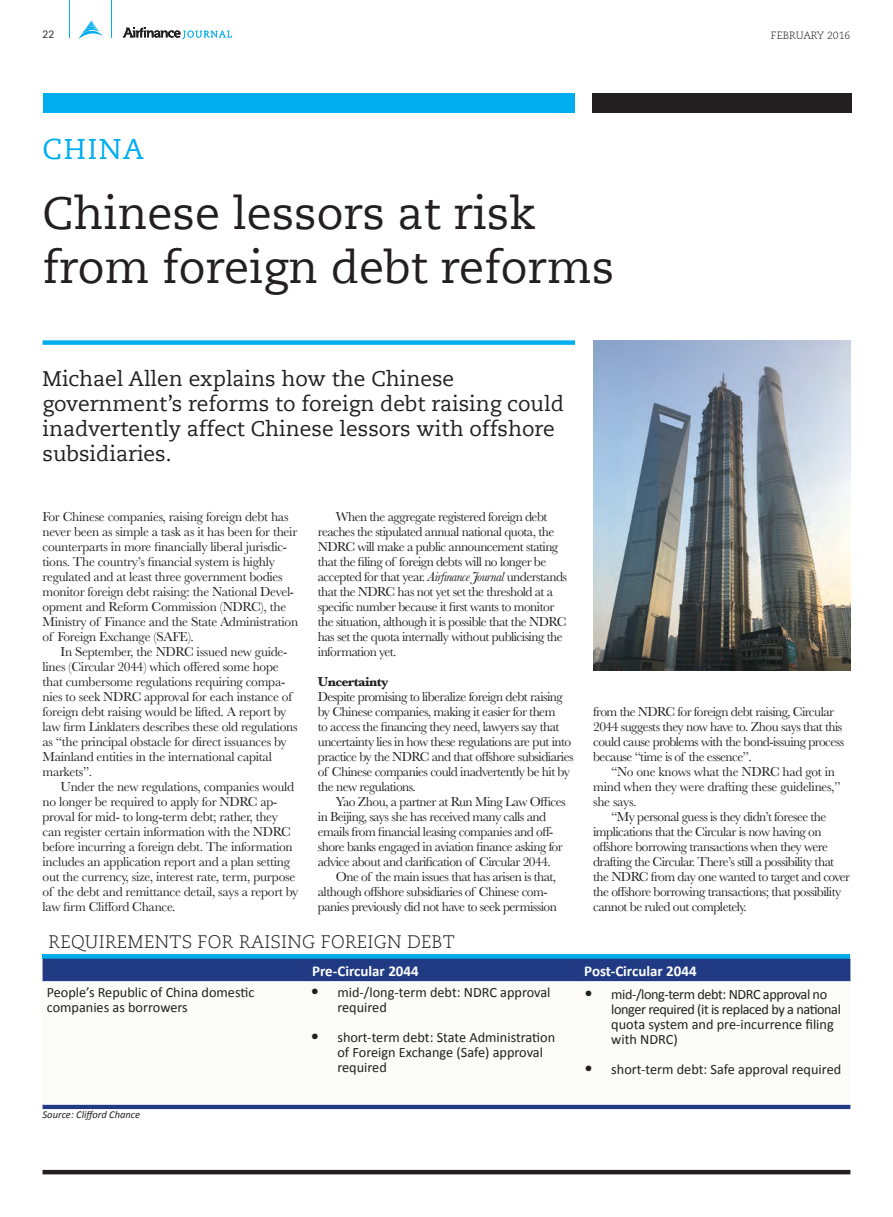
<style>
.page{position:relative;width:893px;height:1217px;background:#fff}
.page>*{position:absolute;margin:0;border:0;box-sizing:border-box;transform-origin:0 0}
.t1{font:45px "Caecilia LT Std";color:#231f20}
.t2{font:28.5px "Caecilia LT Std";letter-spacing:.06em;color:#00aeef}
.A_text_indent{font:21px/25.2px "Caecilia LT Std";color:#231f20}
.Data_top{font:300 18px "Caecilia LT Std";letter-spacing:.015em;color:#231f20}
.t3{font:700 15px "Calibri";color:#fff}
.t4{font:14.25px/15px "Calibri";color:#231f20}
.t5{font:14.25px/15px "Calibri";letter-spacing:-.03em;color:#231f20}
.A_text_indent-2{font:13.5px/15px "Baskerville";letter-spacing:-.04em;color:#231f20}
.A_text_indent-3{font:13.5px/15px "Baskerville";letter-spacing:-.02em;color:#231f20}
.A_text_indent-4{font:700 13.5px "Baskerville";letter-spacing:-.04em;color:#231f20}
.t6{font:italic 10.5px "Calibri";color:#231f20}
.t7{font:300 10.5px "Caecilia LT";color:#231f20}
.t8{font:10.5px "Caecilia LT Std";color:#231f20}
.s1{font-style:italic}
.s2{font-size:18px}
</style>
<div class="page">
<svg style="left:79px;top:20px;width:24px;height:19px"></svg>
<hr style="left:69px;top:0;width:1px;height:38px;background:#00aeef">
<hr style="left:111px;top:0;width:1px;height:38px;background:#00aeef">
<svg style="left:123px;top:28px;width:109px;height:11px"></svg>
<div style="left:43px;top:1169px;width:807px;height:5px;background:#231f20"></div>
<div style="left:44px;top:94px;width:531px;height:19px;background:#00aeef"></div>
<div style="left:592px;top:94px;width:259px;height:19px;background:#231f20"></div>
<div style="left:43px;top:340px;width:532px;height:5px;background:#00aeef"></div>
<div style="left:43px;top:953px;width:807px;height:5px;background:#00aeef"></div>
<svg style="left:43px;top:958px;width:807px;height:150px;background:#26438a"></svg>
<svg style="left:43px;top:982px;width:807px;height:122px"></svg>
<hr style="left:43px;top:980px;width:263px;height:2px;background:#fbfbfa">
<hr style="left:306px;top:980px;width:272px;height:2px;background:#fbfbfa">
<hr style="left:578px;top:980px;width:272px;height:2px;background:#fbfbfa">
<img style="left:593px;top:340px;width:257px;height:330px">
<p class="t8" style="left:43px;top:28px;width:13px">22</p>
<p class="t7" style="left:771px;top:29px;width:81px">FEBRUARY 2016</p>
<p class="t2" style="left:43px;top:133px;width:103px">CHINA</p>
<p class="t1" style="left:43px;top:187px;width:495px">Chinese lessors at risk</p>
<p class="t1" style="left:43px;top:241px;width:573px">from foreign debt reforms</p>
<p class="A_text_indent" style="left:43px;top:366px;width:413px">Michael Allen explains how the Chinese</p>
<p class="A_text_indent" style="left:43px;top:391px;width:523px">government’s reforms to foreign debt raising could inadvertently affect Chinese lessors with offshore</p>
<p class="A_text_indent" style="left:43px;top:441px;width:131px">subsidiaries.</p>
<p class="A_text_indent-3" style="left:43px;top:509px;width:257px">For Chinese companies, raising foreign debt has never been as simple a task as it has been for their counterparts in more financially liberal jurisdic&shy;tions. The country’s financial system is highly regulated and at least three government bodies monitor foreign debt raising: the National Devel&shy;opment and Reform Commission (NDRC), the Ministry of Finance and the State Administration of Foreign Exchange (SAFE).</p>
<p class="A_text_indent-3" style="left:43px;top:644px;width:257px;text-indent:18px">In September, the NDRC issued new guide&shy;lines (Circular 2044) which offered some hope that cumbersome regulations requiring compa&shy;nies to seek NDRC approval for each instance of foreign debt raising would be lifted. A report by law firm Linklaters describes these old regulations as “the principal obstacle for direct issuances by Mainland entities in the international capital markets”.</p>
<p class="A_text_indent-3" style="left:43px;top:779px;width:257px;text-indent:18px">Under the new regulations, companies would no longer be required to apply for NDRC ap&shy;proval for mid- to long-term debt; rather, they can register certain information with the NDRC before incurring a foreign debt. The information includes an application report and a plan setting out the currency, size, interest rate, term, purpose of the debt and remittance detail, says a report by law firm Clifford Chance.</p>
<p class="A_text_indent-2" style="left:318px;top:509px;width:251px;text-indent:18px">When the aggregate registered foreign debt reaches the stipulated annual national quota, the NDRC will make a public announcement stating that the filing of foreign debts will no longer be accepted for that year. <span class="s1">Airfinance Journal</span> understands that the NDRC has not yet set the threshold at a specific number because it first wants to monitor the situation, although it is possible that the NDRC has set the quota internally without publicising the information yet.</p>
<p class="A_text_indent-4" style="left:318px;top:671px;width:72px">Uncertainty</p>
<p class="A_text_indent-2" style="left:318px;top:689px;width:257px">Despite promising to liberalize foreign debt raising by Chinese companies, making it easier for them<br>to access the financing they need, lawyers say that uncertainty lies in how these regulations are put into practice by the NDRC and that offshore subsidiaries of Chinese companies could inadvertently be hit by the new regulations.</p>
<p class="A_text_indent-2" style="left:318px;top:794px;width:249px;text-indent:18px">Yao Zhou, a partner at Run Ming Law Offices in Beijing, says she has received many calls and emails from financial leasing companies and off&shy;shore banks engaged in aviation finance asking for advice about and clarification of Circular 2044.</p>
<p class="A_text_indent-2" style="left:318px;top:869px;width:241px;text-indent:18px">One of the main issues that has arisen is that, although offshore subsidiaries of Chinese com&shy;panies previously did not have to seek permission</p>
<p class="A_text_indent-2" style="left:593px;top:704px;width:253px">from the NDRC for foreign debt raising, Circular 2044 suggests they now have to. Zhou says that this could cause problems with the bond-issuing process because “time is of the essence”.</p>
<p class="A_text_indent-3" style="left:593px;top:764px;width:249px;text-indent:18px">“No one knows what the NDRC had got in mind when they were drafting these guidelines,” she says.</p>
<p class="A_text_indent-2" style="left:593px;top:809px;width:258px;text-indent:18px">“My personal guess is they didn’t foresee the implications that the Circular is now having on offshore borrowing transactions when they were drafting the Circular. There’s still a possibility that the NDRC from day one wanted to target and cover the offshore borrowing transactions; that possibility cannot be ruled out completely.</p>
<p class="Data_top" style="left:49px;top:931px;width:408px">REQUIREMENTS FOR RAISING FOREIGN DEBT</p>
<p class="t3" style="left:312px;top:961px;width:108px">Pre-Circular 2044</p>
<p class="t3" style="left:584px;top:961px;width:114px">Post-Circular 2044</p>
<p class="t4" style="left:47px;top:984px;width:209px">People’s Republic of China domestic</p>
<p class="t4" style="left:47px;top:999px;width:142px">companies as borrowers</p>
<p class="t4" style="left:337px;top:984px;width:215px;text-indent:-27px"><span class="s2">•</span> mid-/long-term debt: NDRC approval required</p>
<p class="t4" style="left:337px;top:1029px;width:219px;text-indent:-27px"><span class="s2">•</span> short-term debt: State Administration of Foreign Exchange (Safe) approval required</p>
<p class="t5" style="left:611px;top:986px;width:231px;text-indent:-27px"><span class="s2">•</span> mid-/long-term debt: NDRC approval no longer required (it is replaced by a national quota system and pre-incurrence filing with NDRC)</p>
<p class="t4" style="left:584px;top:1061px;width:258px"><span class="s2">•</span> short-term debt: Safe approval required</p>
<p class="t6" style="left:43px;top:1107px;width:99px">Source: Clifford Chance</p>
</div>
